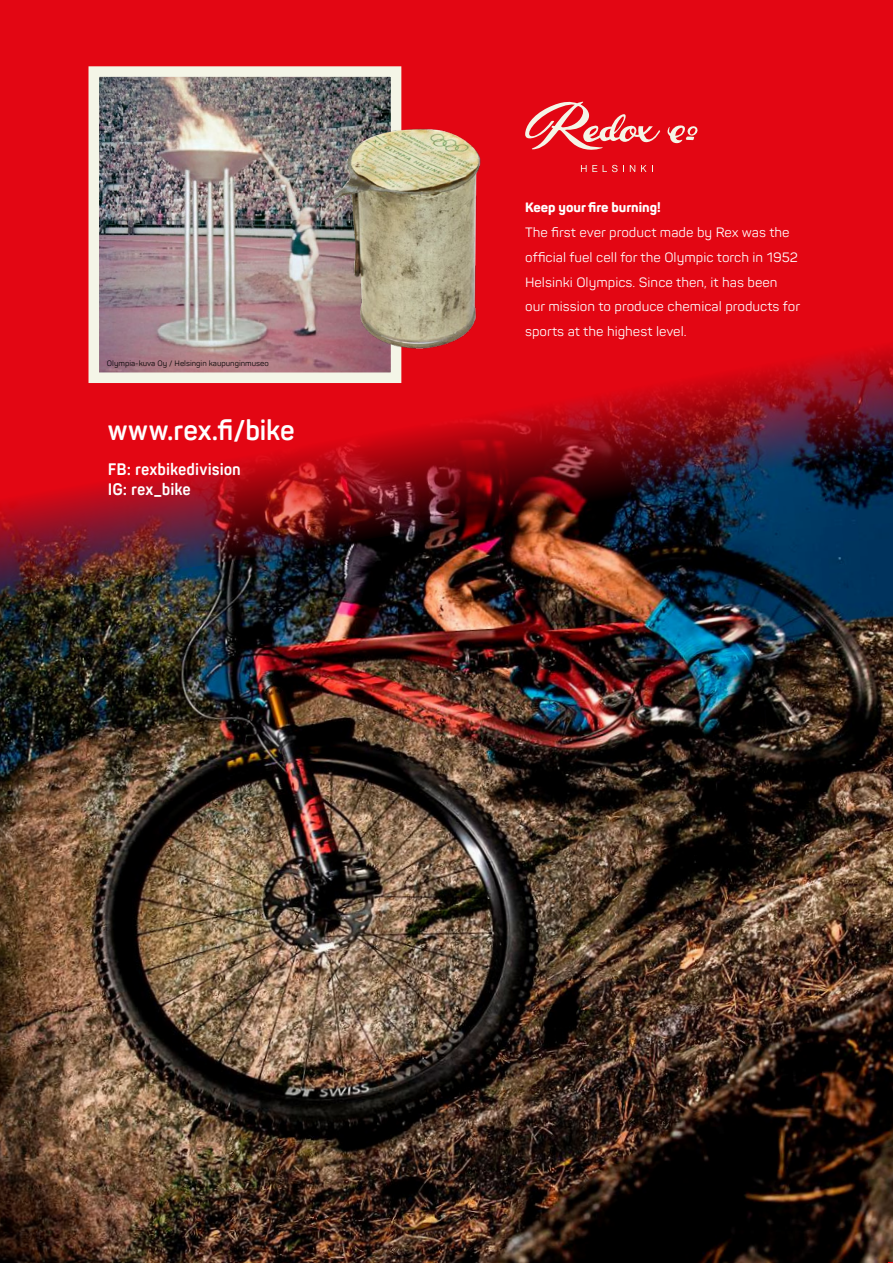
<style>
.page{position:relative;width:893px;height:1263px;background:#fff}
.page>*{position:absolute;margin:0;border:0;box-sizing:border-box;transform-origin:0 0}
.t1{font:700 28.05px "Panton";letter-spacing:-.005em;color:#fff;scale:.94 1}
.t2{font:700 16.5px/19.8px "Panton Narrow";color:#fff}
.t3{font:13.35px/24.8px "Panton";color:#fff}
.t4{font:800 13.35px "Panton";color:#fff}
.t5{font:7.65px "Panton";color:#000}
</style>
<div class="page">
<img style="left:0;top:638px;width:893px;height:625px">
<img style="left:0;top:0;width:893px;height:638px">
<svg style="left:525px;top:100px;width:174px;height:52px"></svg>
<svg style="left:581px;top:165px;width:16px;height:7px"></svg>
<svg style="left:603px;top:165px;width:21px;height:7px"></svg>
<svg style="left:630px;top:165px;width:5px;height:7px"></svg>
<svg style="left:641px;top:165px;width:12px;height:7px"></svg>
<img style="left:101px;top:78px;width:288px;height:293px">
<div style="left:89px;top:66px;width:312px;height:317px;border:11px solid #f4f5e7"></div>
<img style="left:319px;top:104px;width:191px;height:263px">
<p class="t5" style="left:107px;top:358px;width:163px">Olympia-kuva Oy / Helsingin kaupunginmuseo</p>
<h1 class="t1" style="left:108px;top:412px;width:200px">www.rex.fi/bike</h1>
<p class="t2" style="left:108px;top:460px;width:135px">FB: rexbikedivision<br>IG: rex_bike</p>
<p class="t4" style="left:525px;top:199px;width:137px">Keep your fire burning!</p>
<p class="t3" style="left:525px;top:220px;width:277px">The first ever product made by Rex was the official fuel cell for the Olympic torch in 1952<br>Helsinki Olympics. Since then, it has been our mission to produce chemical products for sports at the highest level.</p>
</div>
